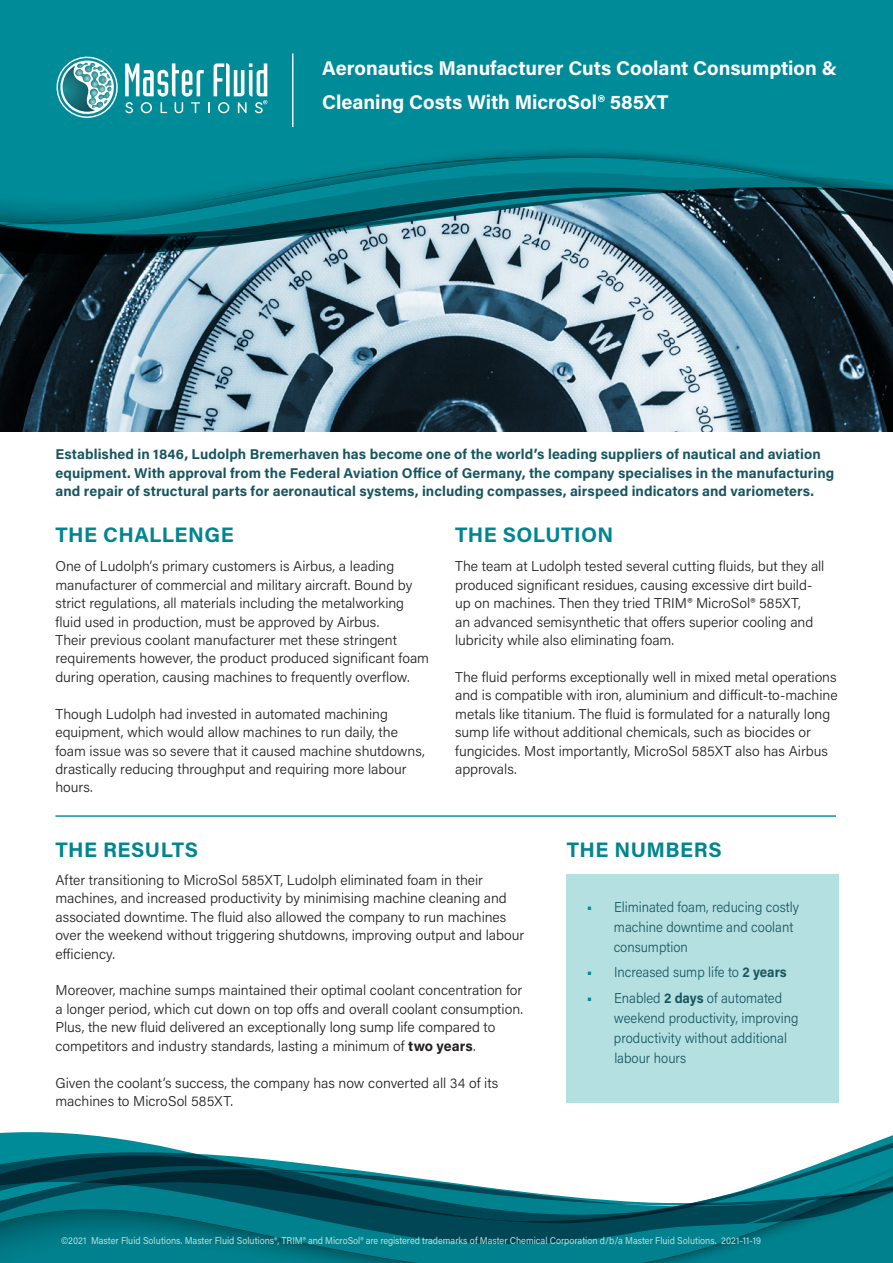
<style>
.page{position:relative;width:893px;height:1263px;background:#fff}
.page>*{position:absolute;margin:0;border:0;box-sizing:border-box;transform-origin:0 0}
.t1{font:700 21px "Acumin Pro";letter-spacing:.02em;color:#008591}
.t2{font:700 19.8px/34px "Acumin Pro";color:#fff}
.t3{font:300 14.25px/20px "Acumin Pro";color:#195660;scale:.93 1}
.t4{font:300 14.1px/18.5px "Acumin Pro";color:#231f20}
.t5{font:700 14.1px/18.5px "Acumin Pro";letter-spacing:.005em;color:#195660}
.Body_Approvals_NEW{font:9.9px "Acumin Pro";color:#b5e0e1;scale:.92 1}
.s1{font-weight:700}
.s2{font-weight:700;color:#008b98}
</style>
<div class="page">
<img style="left:0;top:274px;width:893px;height:158px">
<div style="left:0;top:0;width:893px;height:145px;background:#008b98"></div>
<svg style="left:0;top:257px;width:893px;height:17px;background:#708490"></svg>
<svg style="left:0;top:224px;width:893px;height:33px;background:#577480"></svg>
<svg style="left:0;top:157px;width:893px;height:67px;background:#0f7682"></svg>
<svg style="left:56px;top:57px;width:63px;height:61px"></svg>
<svg style="left:125px;top:63px;width:142px;height:50px"></svg>
<hr style="left:292px;top:53px;width:1px;height:74px;background:#fff">
<svg style="left:0;top:1132px;width:893px;height:28px"></svg>
<svg style="left:0;top:1160px;width:893px;height:103px;background:#267d87"></svg>
<div style="left:567px;top:874px;width:272px;height:228px;background:#b5e0e1"></div>
<hr style="left:55px;top:815px;width:781px;height:2px;background:#008b98">
<p class="t2" style="left:322px;top:50px;width:517px">Aeronautics Manufacturer Cuts Coolant Consumption &amp;<br>Cleaning Costs With MicroSol® 585XT</p>
<p class="t5" style="left:55px;top:445px;width:780px">Established in 1846, Ludolph Bremerhaven has become one of the world’s leading suppliers of nautical and aviation equipment. With approval from the Federal Aviation Office of Germany, the company specialises in the manufacturing and repair of structural parts for aeronautical systems, including compasses, airspeed indicators and variometers.</p>
<p class="t1" style="left:55px;top:520px;width:180px">THE CHALLENGE</p>
<p class="t1" style="left:455px;top:520px;width:160px">THE SOLUTION</p>
<p class="t4" style="left:55px;top:557px;width:375px">One of Ludolph’s primary customers is Airbus, a leading manufacturer of commercial and military aircraft. Bound by strict regulations, all materials including the metalworking fluid used in production, must be approved by Airbus.<br>Their previous coolant manufacturer met these stringent requirements however, the product produced significant foam during operation, causing machines to frequently overflow.</p>
<p class="t4" style="left:55px;top:704px;width:371px">Though Ludolph had invested in automated machining equipment, which would allow machines to run daily, the foam issue was so severe that it caused machine shutdowns, drastically reducing throughput and requiring more labour hours.</p>
<p class="t4" style="left:455px;top:557px;width:371px">The team at Ludolph tested several cutting fluids, but they all produced significant residues, causing excessive dirt build&shy;up on machines. Then they tried TRIM® MicroSol® 585XT,<br>an advanced semisynthetic that offers superior cooling and lubricity while also eliminating foam.</p>
<p class="t4" style="left:455px;top:667px;width:384px">The fluid performs exceptionally well in mixed metal operations and is compatible with iron, aluminium and difficult-to-machine metals like titanium. The fluid is formulated for a naturally long sump life without additional chemicals, such as biocides or fungicides. Most importantly, MicroSol 585XT also has Airbus approvals.</p>
<p class="t1" style="left:55px;top:835px;width:144px">THE RESULTS</p>
<p class="t1" style="left:567px;top:835px;width:156px">THE NUMBERS</p>
<p class="t4" style="left:55px;top:870px;width:470px">After transitioning to MicroSol 585XT, Ludolph eliminated foam in their machines, and increased productivity by minimising machine cleaning and associated downtime. The fluid also allowed the company to run machines over the weekend without triggering shutdowns, improving output and labour efficiency.</p>
<p class="t4" style="left:55px;top:981px;width:469px">Moreover, machine sumps maintained their optimal coolant concentration for a longer period, which cut down on top offs and overall coolant consumption.<br>Plus, the new fluid delivered an exceptionally long sump life compared to competitors and industry standards, lasting a minimum of <span class="s1">two years</span>.</p>
<p class="t4" style="left:55px;top:1073px;width:444px">Given the coolant’s success, the company has now converted all 34 of its machines to MicroSol 585XT.</p>
<p class="t3" style="left:614px;top:896px;width:201px;text-indent:-27px"><span class="s2">•</span> Eliminated foam, reducing costly machine downtime and coolant consumption</p>
<p class="t3" style="left:587px;top:962px;width:216px"><span class="s2">•</span> Increased sump life to <span class="s1">2 years</span></p>
<p class="t3" style="left:614px;top:987px;width:200px;text-indent:-27px"><span class="s2">•</span> Enabled <span class="s1">2 days</span> of automated weekend productivity, improving productivity without additional labour hours</p>
<p class="Body_Approvals_NEW" style="left:61px;top:1233px;width:762px">©2021 Master Fluid Solutions. Master Fluid Solutions®, TRIM® and MicroSol® are registered trademarks of Master Chemical Corporation d/b/a Master Fluid Solutions. 2021-11-19</p>
</div>
